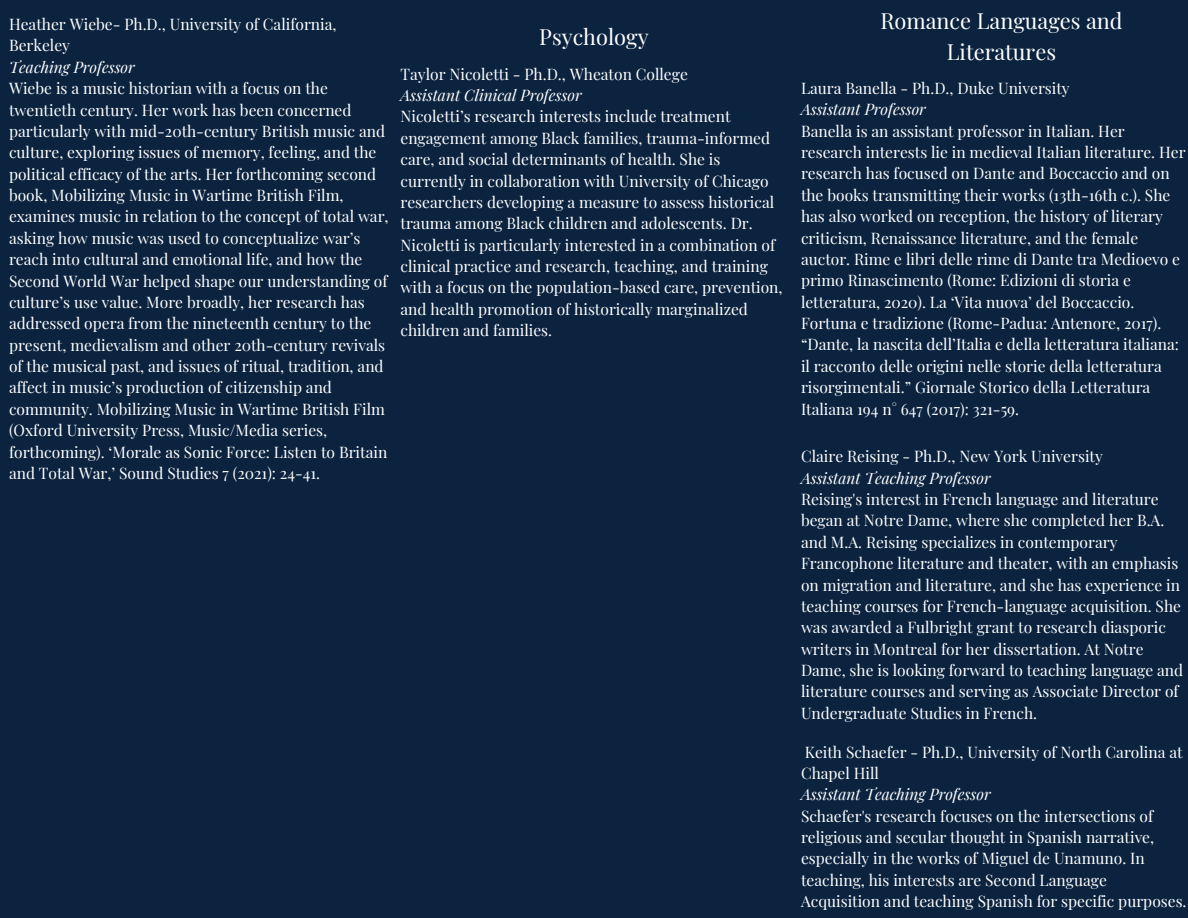
<style>
.page{position:relative;width:1188px;height:918px;background:#0c2340}
.page>*{position:absolute;margin:0;border:0;box-sizing:border-box;transform-origin:0 0}
.t1{font:21.75px/30.3px "Playfair Display";color:#fff;text-align:center}
.t2{font:15.6px/21.3px "Playfair Display";color:#fff}
.t3{font:italic 15.6px "Playfair Display";color:#fff}
</style>
<div class="page">
<p class="t2" style="left:9px;top:13px;width:329px">Heather Wiebe- Ph.D., University of California,<br>Berkeley</p>
<p class="t3" style="left:9px;top:56px;width:127px">Teaching Professor</p>
<p class="t2" style="left:9px;top:77px;width:381px">Wiebe is a music historian with a focus on the twentieth century. Her work has been concerned particularly with mid-20th-century British music and culture, exploring issues of memory, feeling, and the political efficacy of the arts. Her forthcoming second book, Mobilizing Music in Wartime British Film, examines music in relation to the concept of total war, asking how music was used to conceptualize war’s reach into cultural and emotional life, and how the Second World War helped shape our understanding of culture’s use value. More broadly, her research has addressed opera from the nineteenth century to the present, medievalism and other 20th-century revivals of the musical past, and issues of ritual, tradition, and affect in music’s production of citizenship and community. Mobilizing Music in Wartime British Film (Oxford University Press, Music/Media series, forthcoming). ‘Morale as Sonic Force: Listen to Britain and Total War,’ Sound Studies 7 (2021): 24-41.</p>
<h1 class="t1" style="left:539px;top:20px;width:111px">Psychology</h1>
<p class="t2" style="left:400px;top:63px;width:289px">Taylor Nicoletti - Ph.D., Wheaton College</p>
<p class="t3" style="left:400px;top:84px;width:183px">Assistant Clinical Professor</p>
<p class="t2" style="left:400px;top:105px;width:384px">Nicoletti’s research interests include treatment engagement among Black families, trauma-informed care, and social determinants of health. She is currently in collaboration with University of Chicago researchers developing a measure to assess historical trauma among Black children and adolescents. Dr.<br>Nicoletti is particularly interested in a combination of clinical practice and research, teaching, and training with a focus on the population-based care, prevention, and health promotion of historically marginalized children and families.</p>
<h1 class="t1" style="left:880px;top:5px;width:244px">Romance Languages and<br>Literatures</h1>
<p class="t2" style="left:801px;top:77px;width:270px">Laura Banella - Ph.D., Duke University</p>
<p class="t3" style="left:801px;top:98px;width:126px">Assistant Professor</p>
<p class="t2" style="left:801px;top:120px;width:386px">Banella is an assistant professor in Italian. Her research interests lie in medieval Italian literature. Her research has focused on Dante and Boccaccio and on the books transmitting their works (13th-16th c.). She has also worked on reception, the history of literary criticism, Renaissance literature, and the female auctor. Rime e libri delle rime di Dante tra Medioevo e primo Rinascimento (Rome: Edizioni di storia e letteratura, 2020). La ‘Vita nuova’ del Boccaccio.<br>Fortuna e tradizione (Rome-Padua: Antenore, 2017). “Dante, la nascita dell’Italia e della letteratura italiana: il racconto delle origini nelle storie della letteratura risorgimentali.” Giornale Storico della Letteratura Italiana 194 n° 647 (2017): 321-59.</p>
<p class="t2" style="left:801px;top:445px;width:303px">Claire Reising - Ph.D., New York University</p>
<p class="t3" style="left:801px;top:467px;width:191px">Assistant Teaching Professor</p>
<p class="t2" style="left:801px;top:488px;width:384px">Reising's interest in French language and literature began at Notre Dame, where she completed her B.A. and M.A. Reising specializes in contemporary Francophone literature and theater, with an emphasis on migration and literature, and she has experience in teaching courses for French-language acquisition. She was awarded a Fulbright grant to research diasporic writers in Montreal for her dissertation. At Notre Dame, she is looking forward to teaching language and literature courses and serving as Associate Director of Undergraduate Studies in French.</p>
<p class="t2" style="left:801px;top:740px;width:383px">Keith Schaefer - Ph.D., University of North Carolina at<br>Chapel Hill</p>
<p class="t3" style="left:801px;top:783px;width:191px">Assistant Teaching Professor</p>
<p class="t2" style="left:801px;top:805px;width:387px">Schaefer's research focuses on the intersections of religious and secular thought in Spanish narrative, especially in the works of Miguel de Unamuno. In teaching, his interests are Second Language Acquisition and teaching Spanish for specific purposes.</p>
</div>
